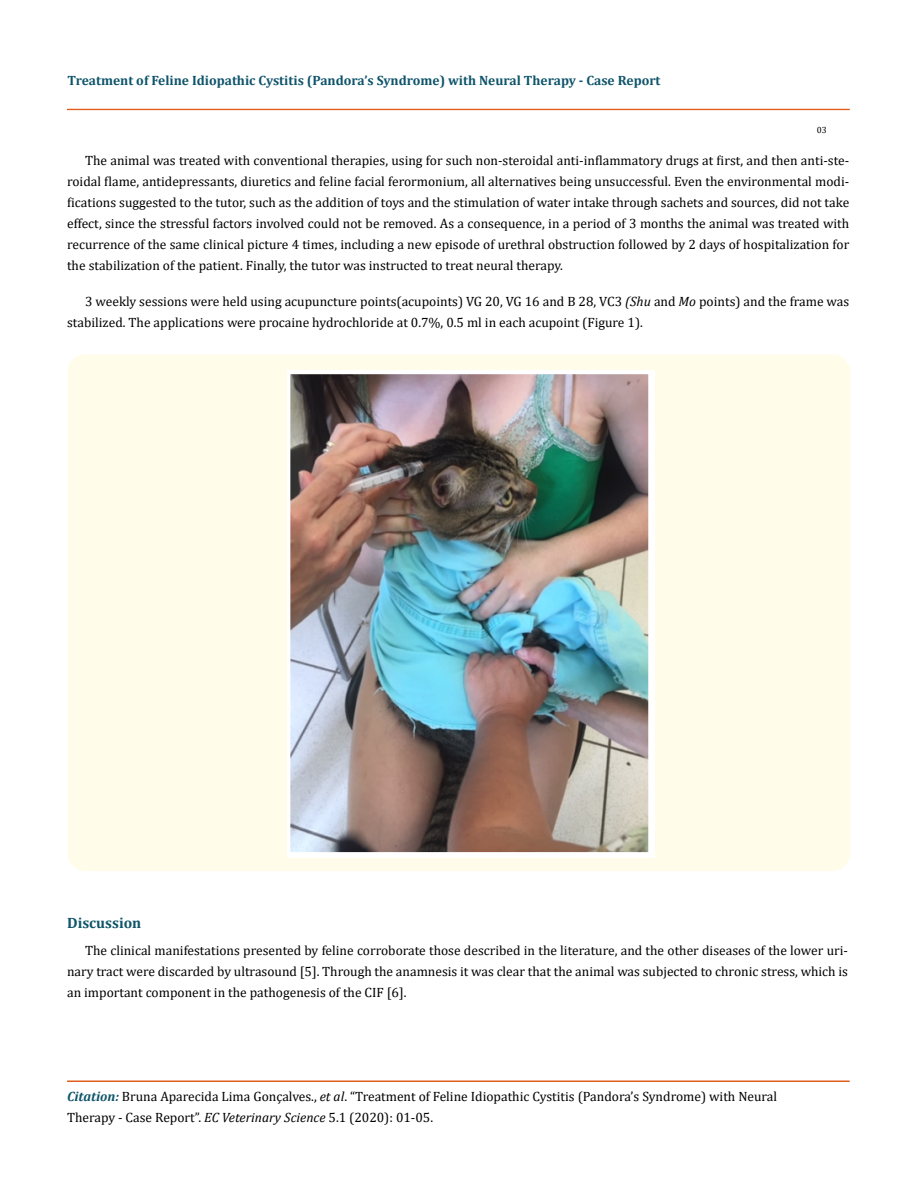
<style>
.page{position:relative;width:917px;height:1190px;background:#fff}
.page>*{position:absolute;margin:0;border:0;box-sizing:border-box;transform-origin:0 0}
.t1{font:700 15px "Cambria";color:#0e546a}
.t2{font:13.5px/21px "Cambria";color:#000}
.t3{font:700 13.5px "Cambria";color:#0e546a}
.t4{font:9px "Cambria";color:#000}
.s1{font-style:italic}
.s2{font-weight:700;font-style:italic;color:#0e546a}
</style>
<div class="page">
<div style="left:67px;top:109px;width:782px;height:1px;border:1px solid #e05d1a"></div>
<div style="left:67px;top:1081px;width:782px;height:1px;border:1px solid #e05d1a"></div>
<div style="left:68px;top:354px;width:782px;height:517px;background:#fffde9;border-radius:18px"></div>
<img style="left:287px;top:371px;width:367px;height:486px">
<p class="t3" style="left:68px;top:70px;width:594px">Treatment of Feline Idiopathic Cystitis (Pandora’s Syndrome) with Neural Therapy - Case Report</p>
<p class="t4" style="left:816px;top:124px;width:11px">03</p>
<p class="t2" style="left:67px;top:149px;width:783px;text-align:justify;text-indent:18px">The animal was treated with conventional therapies, using for such non-steroidal anti-inflammatory drugs at first, and then anti-ste&shy;roidal flame, antidepressants, diuretics and feline facial ferormonium, all alternatives being unsuccessful. Even the environmental modi&shy;fications suggested to the tutor, such as the addition of toys and the stimulation of water intake through sachets and sources, did not take effect, since the stressful factors involved could not be removed. As a consequence, in a period of 3 months the animal was treated with recurrence of the same clinical picture 4 times, including a new episode of urethral obstruction followed by 2 days of hospitalization for the stabilization of the patient. Finally, the tutor was instructed to treat neural therapy.</p>
<p class="t2" style="left:67px;top:290px;width:783px;text-indent:18px">3 weekly sessions were held using acupuncture points(acupoints) VG 20, VG 16 and B 28, VC3 <span class="s1">(Shu</span> and <span class="s1">Mo</span> points) and the frame was stabilized. The applications were procaine hydrochloride at 0.7%, 0.5 ml in each acupoint (Figure 1).</p>
<p class="t1" style="left:67px;top:912px;width:76px">Discussion</p>
<p class="t2" style="left:67px;top:939px;width:782px;text-align:justify;text-indent:18px">The clinical manifestations presented by feline corroborate those described in the literature, and the other diseases of the lower uri&shy;nary tract were discarded by ultrasound [5]. Through the anamnesis it was clear that the animal was subjected to chronic stress, which is an important component in the pathogenesis of the CIF [6].</p>
<p class="t2" style="left:67px;top:1086px;width:711px"><span class="s2">Citation:</span> Bruna Aparecida Lima Gonçalves., <span class="s1">et al</span>. “Treatment of Feline Idiopathic Cystitis (Pandora’s Syndrome) with Neural<br>Therapy - Case Report”. <span class="s1">EC Veterinary Science</span> 5.1 (2020): 01-05.</p>
</div>
